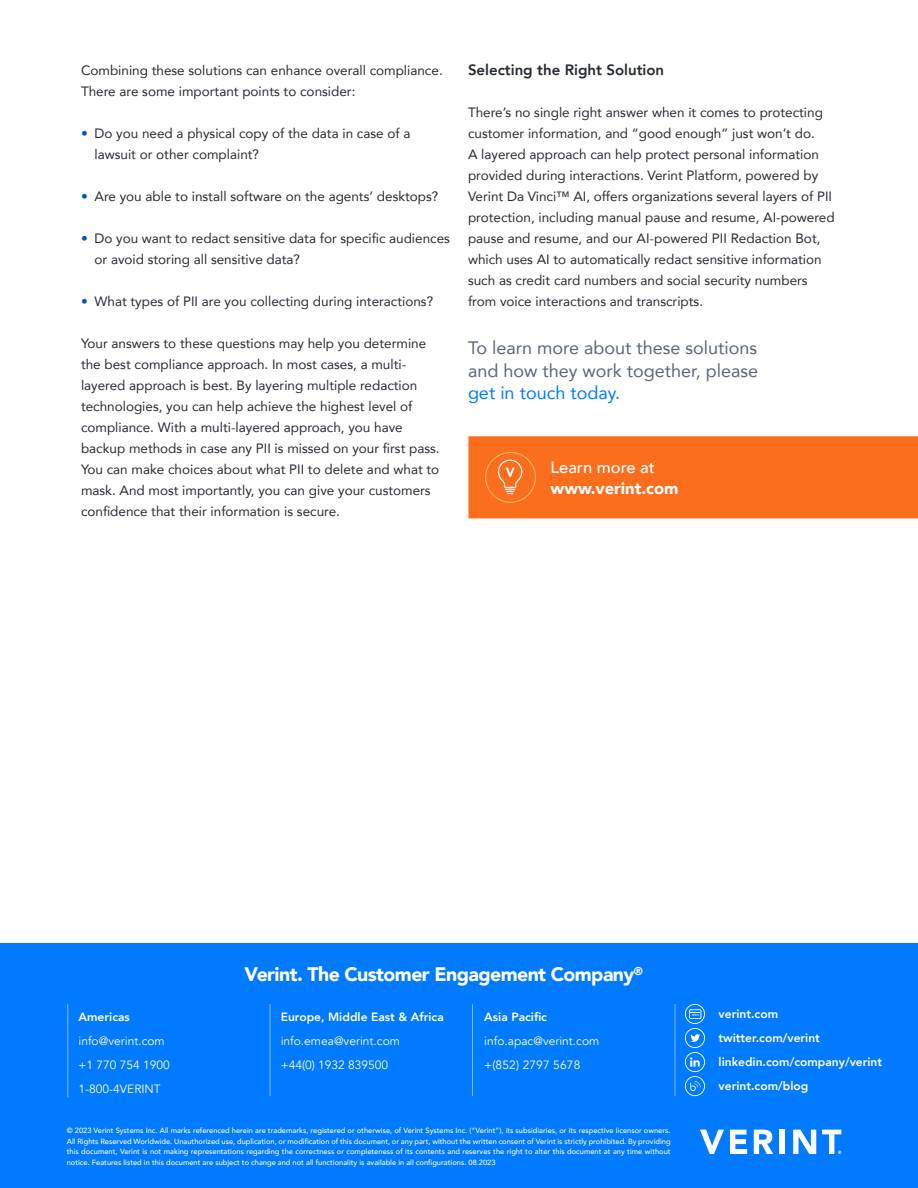
<style>
.page{position:relative;width:918px;height:1188px;background:#fff}
.page>*{position:absolute;margin:0;border:0;box-sizing:border-box;transform-origin:0 0}
.t1{font:900 19.5px "Avenir";letter-spacing:-.03em;color:#fff}
.t2{font:18px/22.5px "Avenir";color:#5a6675;text-align:justify}
.t3{font:900 16.5px "Avenir";color:#fff}
.t4{font:500 16.5px "Avenir";color:#fff}
.t5{font:800 15px "Avenir";color:#262a33}
.t6{font:13.5px/21px "Avenir";color:#262a33}
.t7{font:800 12px/24px "Avenir";color:#fff}
.t8{font:12px/24px "Avenir";color:#fff}
.t9{font:500 7.5px/10.5px "Avenir";color:#fff;text-align:justify}
.s1{color:#0057bf}
.s2{color:#007aff}
</style>
<div class="page">
<div style="left:0;top:943px;width:918px;height:245px;background:#007aff"></div>
<hr style="left:675px;top:1004px;width:1px;height:92px;background:#80bdff">
<hr style="left:472px;top:1004px;width:1px;height:92px;background:#80bdff">
<hr style="left:270px;top:1004px;width:1px;height:92px;background:#80bdff">
<hr style="left:67px;top:1004px;width:1px;height:93px;background:#80bdff">
<svg style="left:700px;top:1130px;width:24px;height:24px"></svg>
<svg style="left:730px;top:1130px;width:17px;height:24px"></svg>
<svg style="left:754px;top:1130px;width:19px;height:24px"></svg>
<div style="left:779px;top:1130px;width:6px;height:24px;background:#fff"></div>
<svg style="left:793px;top:1130px;width:23px;height:24px"></svg>
<svg style="left:822px;top:1130px;width:19px;height:24px"></svg>
<svg style="left:685px;top:1004px;width:20px;height:93px"></svg>
<div style="left:468px;top:436px;width:450px;height:82px;background:#fa6e1e"></div>
<p class="t6" style="left:81px;top:59px;width:363px">Combining these solutions can enhance overall compliance.<br>There are some important points to consider:</p>
<p class="t6" style="left:94px;top:122px;width:318px;text-indent:-14px"><span class="s1">•</span> Do you need a physical copy of the data in case of a lawsuit or other complaint?</p>
<p class="t6" style="left:81px;top:185px;width:359px"><span class="s1">•</span> Are you able to install software on the agents’ desktops?</p>
<p class="t6" style="left:94px;top:227px;width:357px;text-indent:-14px"><span class="s1">•</span> Do you want to redact sensitive data for specific audiences or avoid storing all sensitive data?</p>
<p class="t6" style="left:81px;top:290px;width:354px"><span class="s1">•</span> What types of PII are you collecting during interactions?</p>
<p class="t6" style="left:81px;top:332px;width:360px">Your answers to these questions may help you determine the best compliance approach. In most cases, a multi&shy;layered approach is best. By layering multiple redaction technologies, you can help achieve the highest level of compliance. With a multi-layered approach, you have backup methods in case any PII is missed on your first pass.<br>You can make choices about what PII to delete and what to mask. And most importantly, you can give your customers confidence that their information is secure.</p>
<p class="t5" style="left:468px;top:58px;width:198px">Selecting the Right Solution</p>
<p class="t6" style="left:468px;top:101px;width:368px">There’s no single right answer when it comes to protecting customer information, and “good enough” just won’t do.<br>A layered approach can help protect personal information provided during interactions. Verint Platform, powered by Verint Da Vinci™ AI, offers organizations several layers of PII protection, including manual pause and resume, AI-powered pause and resume, and our AI-powered PII Redaction Bot, which uses AI to automatically redact sensitive information such as credit card numbers and social security numbers from voice interactions and transcripts.</p>
<h2 class="t2" style="left:468px;top:336px;width:292px">To learn more about these solutions and how they work together, please <span class="s2">get in touch today</span>.</h2>
<p class="t4" style="left:551px;top:453px;width:106px">Learn more at</p>
<p class="t3" style="left:551px;top:474px;width:129px">www.verint.com</p>
<p class="t7" style="left:79px;top:1005px;width:53px">Americas</p>
<p class="t8" style="left:79px;top:1029px;width:93px">info@verint.com +1 770 754 1900<br>1-800-4VERINT</p>
<h1 class="t1" style="left:245px;top:958px;width:400px">Verint. The Customer Engagement Company<sup>®</sup></h1>
<p class="t7" style="left:281px;top:1005px;width:165px">Europe, Middle East &amp; Africa</p>
<p class="t8" style="left:281px;top:1029px;width:121px">info.emea@verint.com +44(0) 1932 839500</p>
<p class="t7" style="left:484px;top:1005px;width:64px">Asia Pacific</p>
<p class="t8" style="left:484px;top:1029px;width:117px">info.apac@verint.com +(852) 2797 5678</p>
<p class="t9" style="left:67px;top:1125px;width:605px">© 2023 Verint Systems Inc. All marks referenced herein are trademarks, registered or otherwise, of Verint Systems Inc. (“Verint”), its subsidiaries, or its respective licensor owners.<br>All Rights Reserved Worldwide. Unauthorized use, duplication, or modification of this document, or any part, without the written consent of Verint is strictly prohibited. By providing this document, Verint is not making representations regarding the correctness or completeness of its contents and reserves the right to alter this document at any time without notice. Features listed in this document are subject to change and not all functionality is available in all configurations. 08.2023</p>
<p class="t7" style="left:719px;top:1001px;width:165px">verint.com twitter.com/verint linkedin.com/company/verint verint.com/blog</p>
</div>
